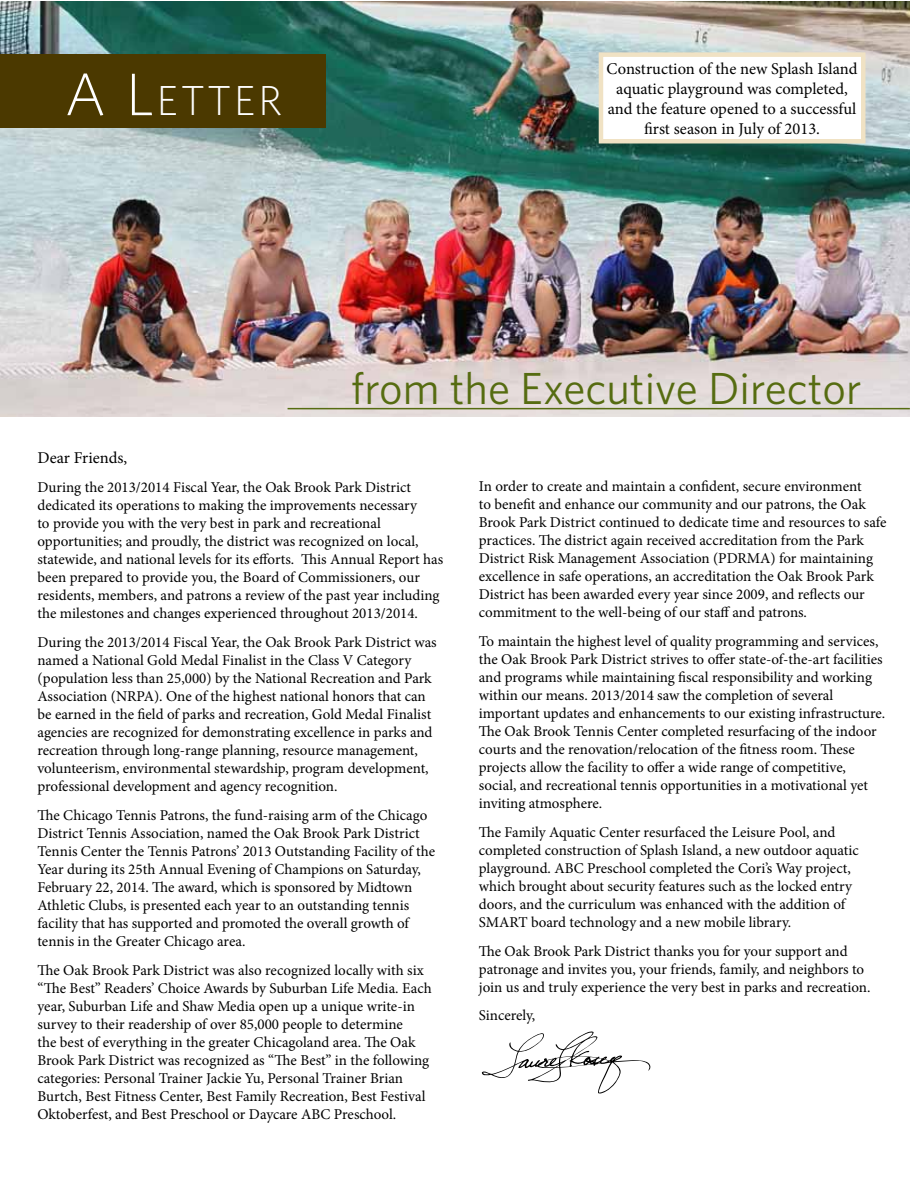
<style>
.page{position:relative;width:918px;height:1188px;background:#fff}
.page>*{position:absolute;margin:0;border:0;box-sizing:border-box;transform-origin:0 0}
.t1{font:45px "Whitney";color:#566c11}
.t2{font:300 42px "Whitney";letter-spacing:.07em;color:#fff}
.t3{font:16.5px/19.8px "Minion Pro";color:#000;text-align:center}
.t4{font:15px/18px "Minion Pro";color:#000}
.s1{font-size:60px}
</style>
<div class="page">
<img style="left:0;top:1px;width:910px;height:416px">
<svg style="left:482px;top:1032px;width:168px;height:62px"></svg>
<div style="left:0;top:55px;width:326px;height:73px;background:#4b3900"></div>
<hr style="left:288px;top:408px;width:622px;height:1px;background:#566c11">
<div style="left:601px;top:55px;width:262px;height:86px;background:#fff"></div>
<div style="left:599px;top:52px;width:267px;height:92px;border:4px solid #f0e2c4"></div>
<h2 class="t2" style="left:64px;top:75px;width:219px"><span class="s1">A L</span>ETTER</h2>
<p class="t3" style="left:607px;top:59px;width:253px">Construction of the new Splash Island aquatic playground was completed, and the feature opened to a successful first season in July of 2013.</p>
<h1 class="t1" style="left:351px;top:361px;width:512px">from the Executive Director</h1>
<p class="t3" style="left:38px;top:448px;width:91px">Dear Friends,</p>
<p class="t4" style="left:38px;top:479px;width:407px">During the 2013/2014 Fiscal Year, the Oak Brook Park District dedicated its operations to making the improvements necessary<br>to provide you with the very best in park and recreational opportunities; and proudly, the district was recognized on local, statewide, and national levels for its efforts. This Annual Report has been prepared to provide you, the Board of Commissioners, our residents, members, and patrons a review of the past year including the milestones and changes experienced throughout 2013/2014.</p>
<p class="t4" style="left:38px;top:633px;width:401px">During the 2013/2014 Fiscal Year, the Oak Brook Park District was named a National Gold Medal Finalist in the Class V Category (population less than 25,000) by the National Recreation and Park Association (NRPA). One of the highest national honors that can be earned in the field of parks and recreation, Gold Medal Finalist agencies are recognized for demonstrating excellence in parks and recreation through long-range planning, resource management, volunteerism, environmental stewardship, program development, professional development and agency recognition.</p>
<p class="t4" style="left:38px;top:806px;width:399px">The Chicago Tennis Patrons, the fund-raising arm of the Chicago District Tennis Association, named the Oak Brook Park District Tennis Center the Tennis Patrons’ 2013 Outstanding Facility of the Year during its 25th Annual Evening of Champions on Saturday, February 22, 2014. The award, which is sponsored by Midtown Athletic Clubs, is presented each year to an outstanding tennis facility that has supported and promoted the overall growth of tennis in the Greater Chicago area.</p>
<p class="t4" style="left:38px;top:961px;width:396px">The Oak Brook Park District was also recognized locally with six “The Best” Readers’ Choice Awards by Suburban Life Media. Each year, Suburban Life and Shaw Media open up a unique write-in survey to their readership of over 85,000 people to determine<br>the best of everything in the greater Chicagoland area. The Oak Brook Park District was recognized as “The Best” in the following categories: Personal Trainer Jackie Yu, Personal Trainer Brian Burtch, Best Fitness Center, Best Family Recreation, Best Festival Oktoberfest, and Best Preschool or Daycare ABC Preschool.</p>
<p class="t4" style="left:479px;top:477px;width:409px">In order to create and maintain a confident, secure environment<br>to benefit and enhance our community and our patrons, the Oak Brook Park District continued to dedicate time and resources to safe practices. The district again received accreditation from the Park District Risk Management Association (PDRMA) for maintaining excellence in safe operations, an accreditation the Oak Brook Park District has been awarded every year since 2009, and reflects our commitment to the well-being of our staff and patrons.</p>
<p class="t4" style="left:479px;top:632px;width:408px">To maintain the highest level of quality programming and services, the Oak Brook Park District strives to offer state-of-the-art facilities and programs while maintaining fiscal responsibility and working within our means. 2013/2014 saw the completion of several important updates and enhancements to our existing infrastructure.<br>The Oak Brook Tennis Center completed resurfacing of the indoor courts and the renovation/relocation of the fitness room. These projects allow the facility to offer a wide range of competitive, social, and recreational tennis opportunities in a motivational yet inviting atmosphere.</p>
<p class="t4" style="left:479px;top:823px;width:382px">The Family Aquatic Center resurfaced the Leisure Pool, and completed construction of Splash Island, a new outdoor aquatic playground. ABC Preschool completed the Cori’s Way project, which brought about security features such as the locked entry doors, and the curriculum was enhanced with the addition of SMART board technology and a new mobile library.</p>
<p class="t4" style="left:479px;top:942px;width:393px">The Oak Brook Park District thanks you for your support and patronage and invites you, your friends, family, and neighbors to join us and truly experience the very best in parks and recreation.</p>
<p class="t4" style="left:479px;top:1007px;width:58px">Sincerely,</p>
</div>
